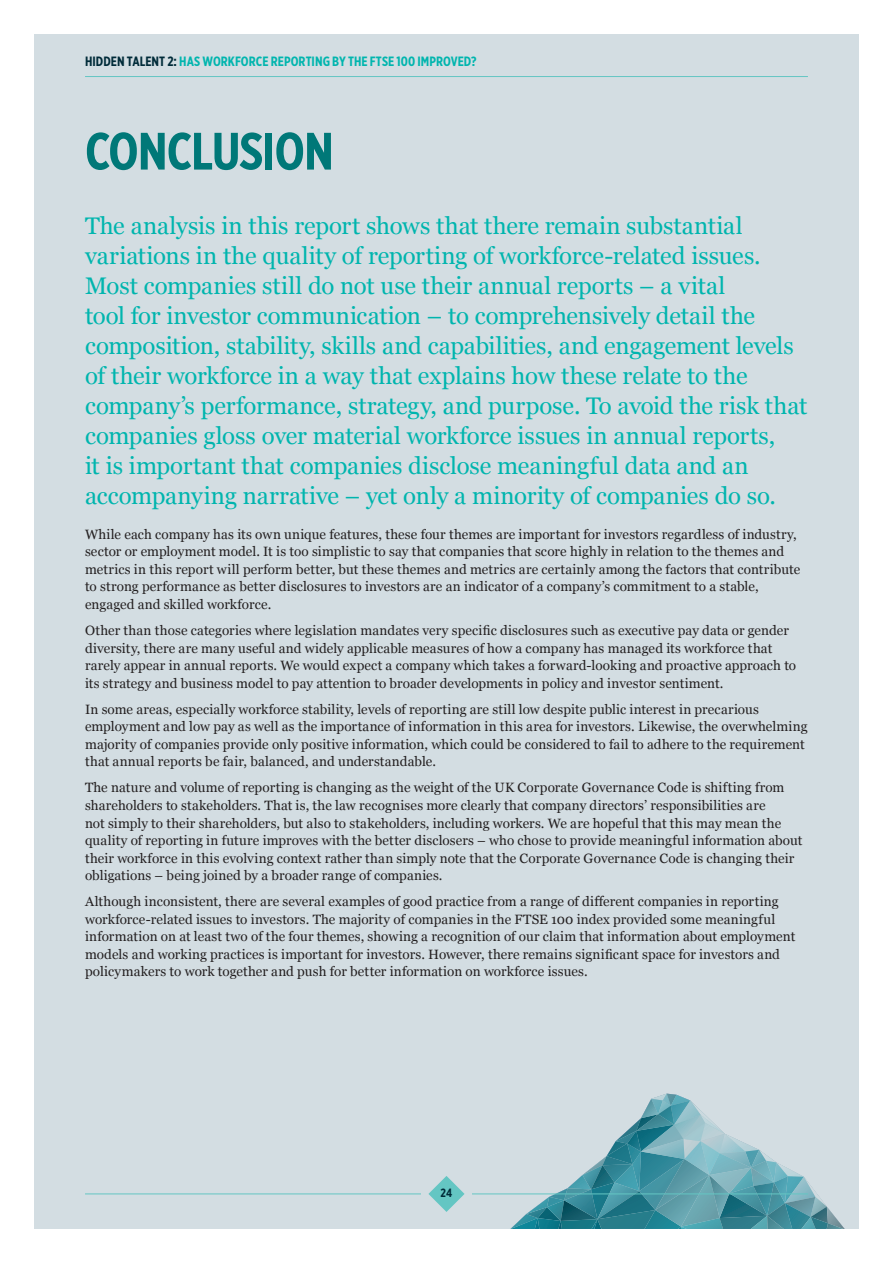
<style>
.page{position:relative;width:893px;height:1263px;background:#fff}
.page>*{position:absolute;margin:0;border:0;box-sizing:border-box;transform-origin:0 0}
.t1{font:700 52.5px "Gotham X Narrow";letter-spacing:-.015em;color:#007878}
.t2{font:24px/30px "Georgia";letter-spacing:-.005em;color:#00b5ae}
.t3{font:13.5px/17.5px "Georgia";letter-spacing:.01em;color:#231f20}
.t4{font:700 13.5px "Gotham X Narrow";letter-spacing:.005em;color:#00b5ae}
.t5{font:700 12px "Gotham X Narrow";color:#002b39}
.s1{color:#002b39}
</style>
<div class="page">
<div style="left:34px;top:34px;width:825px;height:1195px;background:#d3dde2"></div>
<svg style="left:510px;top:1093px;width:335px;height:136px"></svg>
<hr style="left:85px;top:1193px;width:336px;height:1px;background:#64c6c3">
<svg style="left:428px;top:1176px;width:36px;height:36px"></svg>
<hr style="left:85px;top:76px;width:723px;height:1px;background:#64c6c3">
<hr style="left:472px;top:1193px;width:336px;height:1px;background:#64c6c3">
<p class="t4" style="left:85px;top:53px;width:393px"><span class="s1">HIDDEN TALENT 2:</span> HAS WORKFORCE REPORTING BY THE FTSE 100 IMPROVED?</p>
<h1 class="t1" style="left:85px;top:119px;width:250px">CONCLUSION</h1>
<p class="t2" style="left:85px;top:210px;width:724px">The analysis in this report shows that there remain substantial variations in the quality of reporting of workforce-related issues.<br>Most companies still do not use their annual reports – a vital<br>tool for investor communication – to comprehensively detail the composition, stability, skills and capabilities, and engagement levels of their workforce in a way that explains how these relate to the company’s performance, strategy, and purpose. To avoid the risk that companies gloss over material workforce issues in annual reports,<br>it is important that companies disclose meaningful data and an accompanying narrative – yet only a minority of companies do so.</p>
<p class="t3" style="left:85px;top:525px;width:717px">While each company has its own unique features, these four themes are important for investors regardless of industry, sector or employment model. It is too simplistic to say that companies that score highly in relation to the themes and metrics in this report will perform better, but these themes and metrics are certainly among the factors that contribute to strong performance as better disclosures to investors are an indicator of a company’s commitment to a stable, engaged and skilled workforce.</p>
<p class="t3" style="left:85px;top:621px;width:713px">Other than those categories where legislation mandates very specific disclosures such as executive pay data or gender diversity, there are many useful and widely applicable measures of how a company has managed its workforce that rarely appear in annual reports. We would expect a company which takes a forward-looking and proactive approach to its strategy and business model to pay attention to broader developments in policy and investor sentiment.</p>
<p class="t3" style="left:85px;top:700px;width:724px">In some areas, especially workforce stability, levels of reporting are still low despite public interest in precarious employment and low pay as well as the importance of information in this area for investors. Likewise, the overwhelming majority of companies provide only positive information, which could be considered to fail to adhere to the requirement that annual reports be fair, balanced, and understandable.</p>
<p class="t3" style="left:85px;top:778px;width:719px">The nature and volume of reporting is changing as the weight of the UK Corporate Governance Code is shifting from shareholders to stakeholders. That is, the law recognises more clearly that company directors’ responsibilities are<br>not simply to their shareholders, but also to stakeholders, including workers. We are hopeful that this may mean the quality of reporting in future improves with the better disclosers – who chose to provide meaningful information about their workforce in this evolving context rather than simply note that the Corporate Governance Code is changing their obligations – being joined by a broader range of companies.</p>
<p class="t3" style="left:85px;top:892px;width:712px">Although inconsistent, there are several examples of good practice from a range of different companies in reporting workforce-related issues to investors. The majority of companies in the FTSE 100 index provided some meaningful information on at least two of the four themes, showing a recognition of our claim that information about employment models and working practices is important for investors. However, there remains significant space for investors and policymakers to work together and push for better information on workforce issues.</p>
<p class="t5" style="left:441px;top:1185px;width:13px">24</p>
</div>
